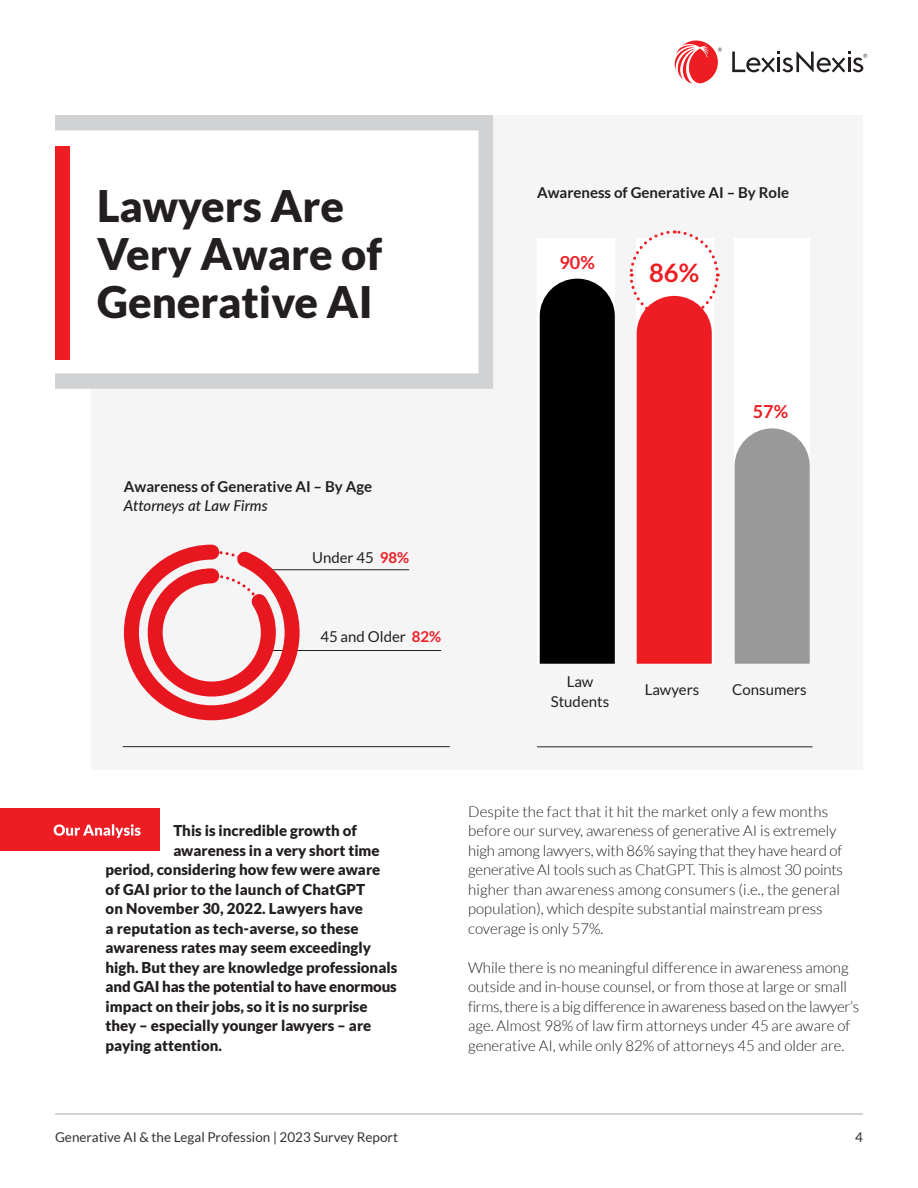
<style>
.page{position:relative;width:918px;height:1188px;background:#fff}
.page>*{position:absolute;margin:0;border:0;box-sizing:border-box;transform-origin:0 0}
.t1{font:900 43.5px/48px "Lato";color:#231f20}
.t2{font:700 25.5px "Lato";color:#ee1d23}
.t3{font:700 18px "Lato";color:#ee1d23}
.t4{font:300 15px/19.5px "Lato";color:#231f20}
.t5{font:900 15px "Lato";color:#231f20}
.t6{font:700 15px "Lato";color:#231f20}
.t7{font:15px/19.5px "Lato";color:#231f20;text-align:center}
.t8{font:italic 500 15px "Lato";color:#231f20}
.t9{font:13.5px "Lato";color:#333}
.s1{font-weight:700;color:#ee1d23}
</style>
<div class="page">
<hr style="left:55px;top:1114px;width:808px;height:1px;background:#a8a9ad">
<div style="left:92px;top:115px;width:771px;height:655px;background:#f5f5f6"></div>
<div style="left:537px;top:239px;width:78px;height:425px;background:#fff"></div>
<div style="left:734px;top:239px;width:76px;height:425px;background:#fff"></div>
<hr style="left:260px;top:569px;width:149px;height:1px;background:#231f20">
<hr style="left:260px;top:650px;width:181px;height:1px;background:#231f20">
<div style="left:0;top:808px;width:160px;height:43px;background:#ee1d23"></div>
<svg style="left:54px;top:824px;width:87px;height:14px"></svg>
<svg style="left:732px;top:52px;width:135px;height:20px"></svg>
<svg style="left:674px;top:40px;width:48px;height:44px"></svg>
<hr style="left:123px;top:746px;width:327px;height:1px;background:#231f20">
<hr style="left:537px;top:746px;width:275px;height:1px;background:#231f20">
<div style="left:540px;top:279px;width:75px;height:385px;background:#000"></div>
<div style="left:735px;top:428px;width:75px;height:236px;background:#999"></div>
<svg style="left:629px;top:230px;width:91px;height:434px"></svg>
<svg style="left:55px;top:115px;width:438px;height:274px;fill:#fff"></svg>
<svg style="left:123px;top:544px;width:184px;height:177px"></svg>
<p class="t1" style="left:97px;top:182px;width:287px">Lawyers Are<br>Very Aware of<br>Generative AI</p>
<p class="t6" style="left:124px;top:478px;width:250px">Awareness of Generative AI – By Age</p>
<p class="t8" style="left:124px;top:494px;width:145px">Attorneys at Law Firms</p>
<p class="t7" style="left:312px;top:547px;width:99px">Under 45 <span class="s1">98%</span></p>
<p class="t7" style="left:320px;top:627px;width:122px">45 and Older <span class="s1">82%</span></p>
<p class="t6" style="left:537px;top:184px;width:254px">Awareness of Generative AI – By Role</p>
<p class="t3" style="left:559px;top:253px;width:37px">90%</p>
<p class="t2" style="left:649px;top:259px;width:52px">86%</p>
<p class="t3" style="left:753px;top:402px;width:37px">57%</p>
<p class="t7" style="left:551px;top:672px;width:60px">Law<br>Students</p>
<p class="t7" style="left:645px;top:680px;width:56px">Lawyers</p>
<p class="t7" style="left:732px;top:680px;width:76px">Consumers</p>
<p class="t5" style="left:173px;top:822px;width:185px">This is incredible growth of</p>
<p class="t5" style="left:173px;top:842px;width:208px">awareness in a very short time</p>
<p class="t5" style="left:106px;top:861px;width:276px">period, considering how few were aware</p>
<p class="t5" style="left:106px;top:881px;width:261px">of GAI prior to the launch of ChatGPT</p>
<p class="t5" style="left:106px;top:900px;width:259px">on November 30, 2022. Lawyers have</p>
<p class="t5" style="left:106px;top:920px;width:255px">a reputation as tech-averse, so these</p>
<p class="t5" style="left:106px;top:939px;width:267px">awareness rates may seem exceedingly</p>
<p class="t5" style="left:106px;top:959px;width:293px">high. But they are knowledge professionals</p>
<p class="t5" style="left:106px;top:978px;width:293px">and GAI has the potential to have enormous</p>
<p class="t5" style="left:106px;top:998px;width:264px">impact on their jobs, so it is no surprise</p>
<p class="t5" style="left:106px;top:1017px;width:267px">they – especially younger lawyers – are</p>
<p class="t5" style="left:106px;top:1037px;width:118px">paying attention.</p>
<p class="t4" style="left:468px;top:802px;width:376px">Despite the fact that it hit the market only a few months before our survey, awareness of generative AI is extremely high among lawyers, with 86% saying that they have heard of generative AI tools such as ChatGPT. This is almost 30 points higher than awareness among consumers (i.e., the general population), which despite substantial mainstream press coverage is only 57%.</p>
<p class="t4" style="left:468px;top:958px;width:393px">While there is no meaningful difference in awareness among outside and in-house counsel, or from those at large or small firms, there is a big difference in awareness based on the lawyer’s age. Almost 98% of law firm attorneys under 45 are aware of generative AI, while only 82% of attorneys 45 and older are.</p>
<p class="t9" style="left:55px;top:1129px;width:344px">Generative AI &amp; the Legal Profession | 2023 Survey Report</p>
<p class="t9" style="left:855px;top:1129px;width:9px">4</p>
</div>
